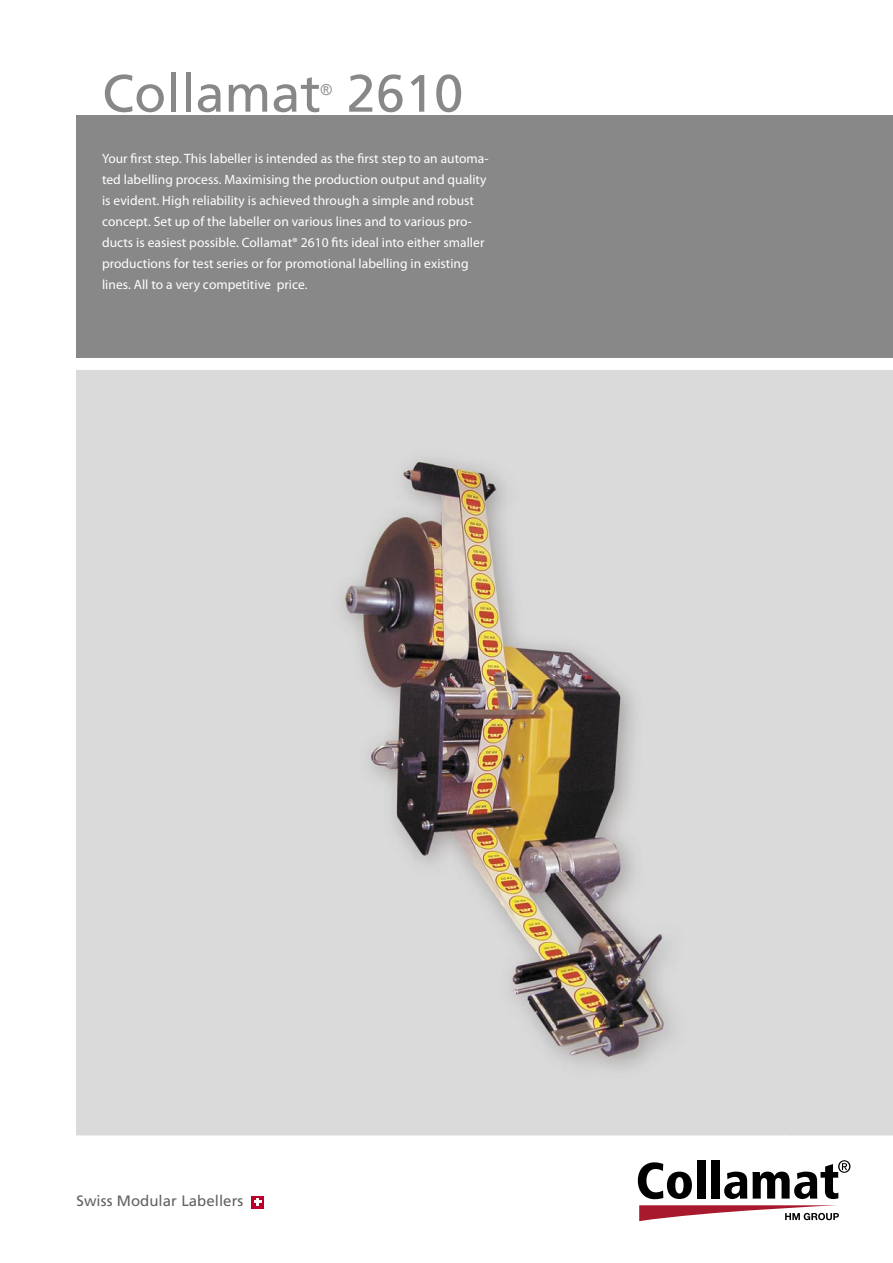
<style>
.page{position:relative;width:893px;height:1263px;background:#fff}
.page>*{position:absolute;margin:0;border:0;box-sizing:border-box;transform-origin:0 0}
.t1{font:52.5px "Frutiger";color:#888}
.t2{font:15px "Frutiger";letter-spacing:.005em;color:#636363}
.t3{font:15px "Arial";color:#888}
.t4{font:13.5px/21px "Myriad Pro";letter-spacing:.005em;color:#fff}
</style>
<div class="page">
<div style="left:77px;top:115px;width:816px;height:242px;background:#888"></div>
<svg style="left:638px;top:1162px;width:54px;height:37px"></svg>
<div style="left:697px;top:1160px;width:8px;height:38px;background:#000"></div>
<div style="left:711px;top:1160px;width:8px;height:38px;background:#000"></div>
<svg style="left:724px;top:1160px;width:126px;height:39px"></svg>
<svg style="left:639px;top:1205px;width:200px;height:16px"></svg>
<div style="left:252px;top:1196px;width:12px;height:12px;background:#bd002b"></div>
<svg style="left:254px;top:1198px;width:7px;height:8px"></svg>
<img style="left:78px;top:370px;width:815px;height:765px">
<h1 class="t1" style="left:102px;top:63px;width:220px">Collamat</h1>
<p class="t3" style="left:321px;top:80px;width:13px">®</p>
<h1 class="t1" style="left:347px;top:63px;width:118px">2610</h1>
<p class="t4" style="left:102px;top:148px;width:388px">Your first step. This labeller is intended as the first step to an automa&shy;ted labelling process. Maximising the production output and quality is evident. High reliability is achieved through a simple and robust concept. Set up of the labeller on various lines and to various pro&shy;ducts is easiest possible. Collamat® 2610 fits ideal into either smaller productions for test series or for promotional labelling in existing lines. All to a very competitive price.</p>
<p class="t2" style="left:77px;top:1192px;width:168px">Swiss Modular Labellers</p>
</div>
